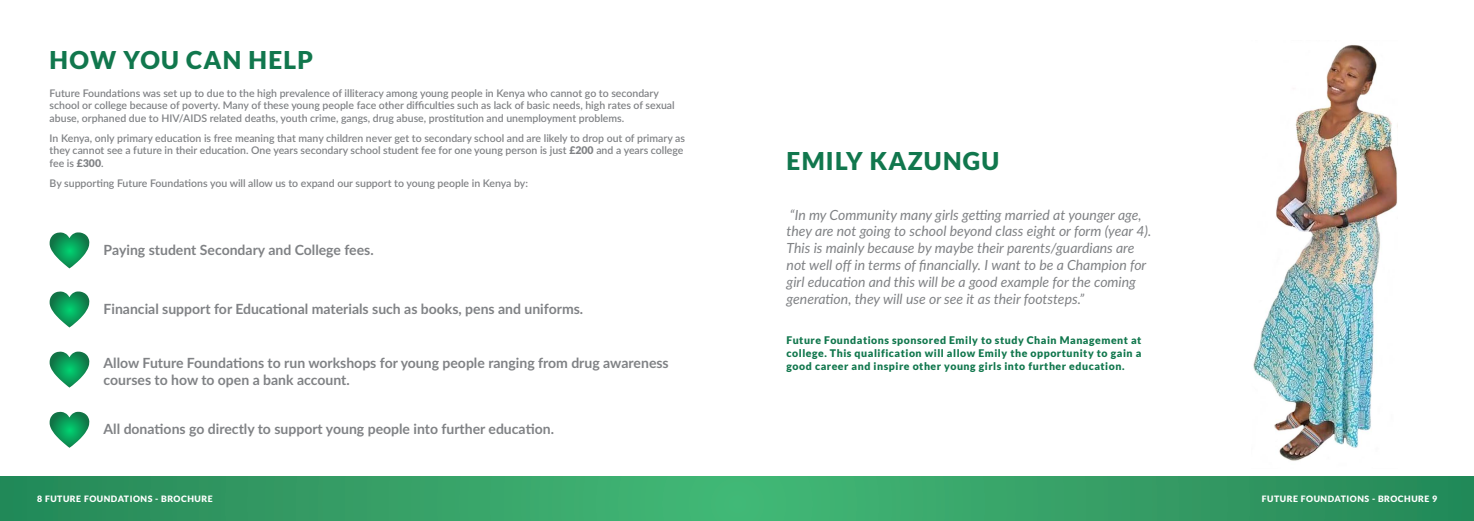
<style>
.page{position:relative;width:1474px;height:521px;background:#fff}
.page>*{position:absolute;margin:0;border:0;box-sizing:border-box;transform-origin:0 0}
.cover-strapline{font:900 24.5px "Lato";letter-spacing:.05em;color:#11774d}
.Bodytext{font:italic 14px/16.8px "Lato";color:#808285}
.Bodytext-2{font:700 14px/16.8px "Lato";color:#808285}
.Bodytext-3{font:600 10.5px/12.6px "Lato";color:#808285}
.cover-strapline-2{font:900 10.5px/12.6px "Lato";letter-spacing:.05em;color:#11774d;text-align:justify}
.t1{font:900 8.75px "Lato";letter-spacing:.06em;color:#fff}
.s1{font-weight:900}
</style>
<div class="page">
<img style="left:1253px;top:45px;width:144px;height:416px">
<svg style="left:50px;top:232px;width:40px;height:36px"></svg>
<svg style="left:50px;top:291px;width:40px;height:36px"></svg>
<svg style="left:50px;top:351px;width:40px;height:37px"></svg>
<svg style="left:50px;top:412px;width:40px;height:36px"></svg>
<svg style="left:0;top:476px;width:1473px;height:45px;background:#349f66"></svg>
<p class="cover-strapline" style="left:50px;top:46px;width:265px">HOW YOU CAN HELP</p>
<p class="Bodytext-3" style="left:50px;top:86px;width:626px">Future Foundations was set up to due to the high prevalence of illiteracy among young people in Kenya who cannot go to secondary school or college because of poverty. Many of these young people face other difficulties such as lack of basic needs, high rates of sexual abuse, orphaned due to HIV/AIDS related deaths, youth crime, gangs, drug abuse, prostitution and unemployment problems.</p>
<p class="Bodytext-3" style="left:50px;top:131px;width:637px">In Kenya, only primary education is free meaning that many children never get to secondary school and are likely to drop out of primary as they cannot see a future in their education. One years secondary school student fee for one young person is just <span class="s1">£200</span> and a years college fee is <span class="s1">£300</span>.</p>
<p class="Bodytext-3" style="left:50px;top:176px;width:480px">By supporting Future Foundations you will allow us to expand our support to young people in Kenya by:</p>
<p class="Bodytext-2" style="left:104px;top:241px;width:272px">Paying student Secondary and College fees.</p>
<p class="Bodytext-2" style="left:104px;top:300px;width:481px">Financial support for Educational materials such as books, pens and uniforms.</p>
<p class="Bodytext-2" style="left:104px;top:354px;width:566px">Allow Future Foundations to run workshops for young people ranging from drug awareness courses to how to open a bank account.</p>
<p class="Bodytext-2" style="left:104px;top:420px;width:452px">All donations go directly to support young people into further education.</p>
<p class="cover-strapline" style="left:786px;top:147px;width:214px">EMILY KAZUNGU</p>
<p class="Bodytext" style="left:786px;top:206px;width:366px">“In my Community many girls getting married at younger age, they are not going to school beyond class eight or form (year 4).<br>This is mainly because by maybe their parents/guardians are not well off in terms of financially. I want to be a Champion for girl education and this will be a good example for the coming generation, they will use or see it as their footsteps.”</p>
<p class="cover-strapline-2" style="left:786px;top:334px;width:356px">Future Foundations sponsored Emily to study Chain Management at college. This qualification will allow Emily the opportunity to gain a good career and inspire other young girls into further education.</p>
<p class="t1" style="left:37px;top:494px;width:177px">8 FUTURE FOUNDATIONS - BROCHURE</p>
<p class="t1" style="left:1261px;top:494px;width:177px">FUTURE FOUNDATIONS - BROCHURE 9</p>
</div>
